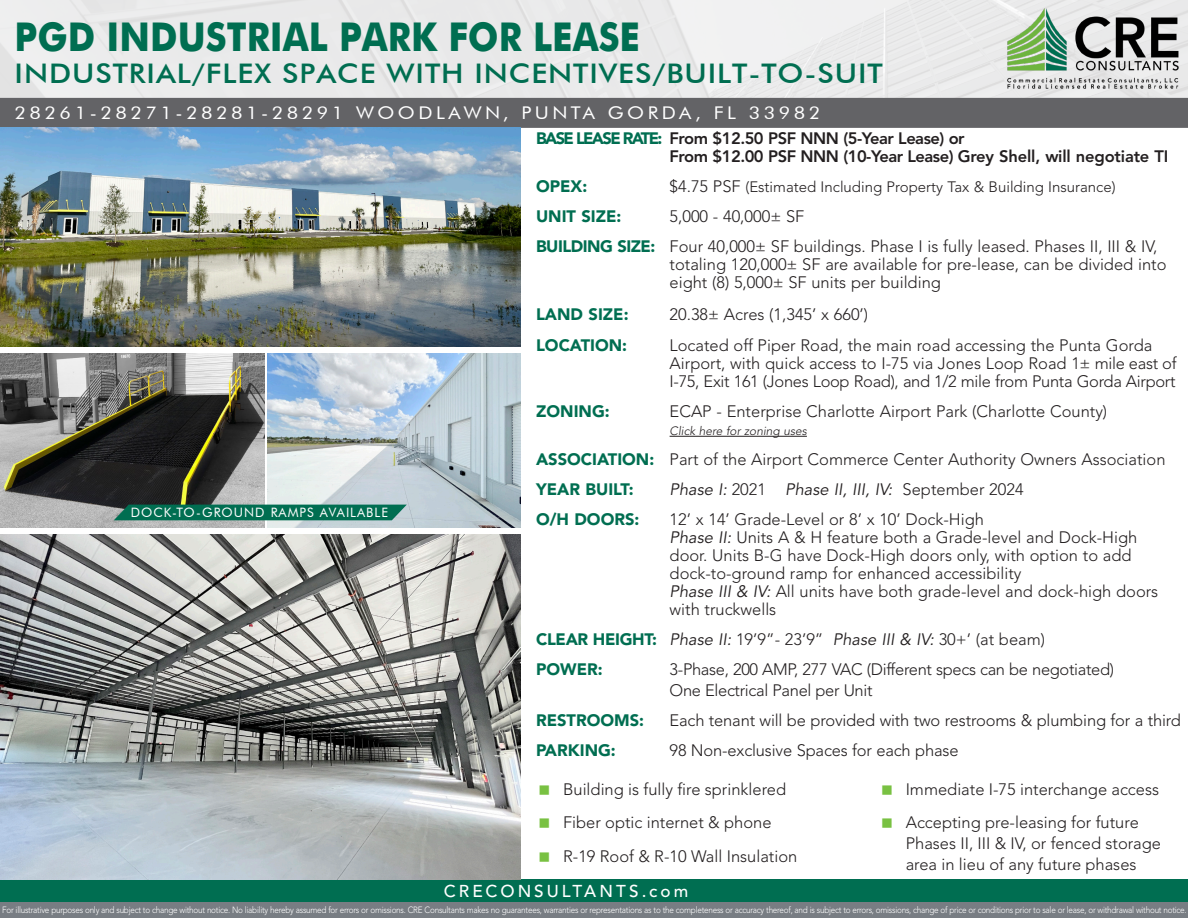
<style>
.page{position:relative;width:1188px;height:918px;background:#fff}
.page>*{position:absolute;margin:0;border:0;box-sizing:border-box;transform-origin:0 0}
.t1{font:700 39.6px "Futura";color:#006e51;scale:.91 1}
.t2{font:500 27px "Futura BT";letter-spacing:.03em;color:#006e51;scale:1.11 1}
.t3{font:17.55px "Futura BT";letter-spacing:.18em;color:#fff;scale:1.11 1}
.t4{font:500 17.1px "Avenir LT Std";letter-spacing:.18em;color:#fff}
.CopyList_FutBk_White_11_16{font:300 16.5px/18px "Avenir LT Std";color:#231f20}
.CopyList_FutBk_White_11_16-2{font:800 16.5px "Avenir LT Std";letter-spacing:-.03em;color:#231f20}
.CopyList_FutBk_White_11_16-3{font:900 16.5px "Avenir LT Std";color:#006e51}
.CopyList_FutBk_White_11_16-4{font:300 16.5px/21px "Avenir LT Std";letter-spacing:-.02em;color:#231f20}
.CopyList_FutBk_White_11_16-5{font:italic 16.5px "Avenir LT Std";color:#231f20}
.CopyList_FutBk_White_11_16-6{font:300 15px "Avenir LT Std";color:#231f20}
.CopyList_FutBk_White_11_16-7{font:12.9px "Futura BT";letter-spacing:.075em;color:#fff}
.CopyList_FutBk_White_11_16-8{font:italic 300 12px "Avenir LT Std";color:#231f20}
.t5{font:300 9px "Avenir LT Std";letter-spacing:-.03em;color:#fff;scale:.9 1}
.s1{font-weight:900;color:#006e51}
.s2{font-size:16.5px}
.s3{font-weight:300;font-style:normal}
.s4{font-weight:400;font-style:italic}
</style>
<div class="page">
<div style="left:0;top:879px;width:1188px;height:39px;background:#787d83"></div>
<div style="left:0;top:879px;width:1188px;height:22px;background:#006e51"></div>
<div style="left:0;top:0;width:1188px;height:98px;background:#eaeaea"></div>
<div style="left:0;top:98px;width:1188px;height:30px;background:#636366"></div>
<img style="left:1007px;top:8px;width:173px;height:82px">
<hr style="left:670px;top:436px;width:137px;height:1px;background:#231f20">
<img style="left:0;top:128px;width:521px;height:219px">
<img style="left:267px;top:354px;width:254px;height:173px">
<img style="left:0;top:535px;width:521px;height:344px">
<img style="left:0;top:354px;width:265px;height:173px">
<div style="left:114px;top:505px;width:293px;height:15px;background:#006e51"></div>
<h1 class="t1" style="left:15px;top:8px;width:689px">PGD INDUSTRIAL PARK FOR LEASE</h1>
<h2 class="t2" style="left:15px;top:57px;width:784px">INDUSTRIAL/FLEX SPACE WITH INCENTIVES/BUILT-TO-SUIT</h2>
<p class="t3" style="left:15px;top:102px;width:727px">28261-28271-28281-28291 WOODLAWN, PUNTA GORDA, FL 33982</p>
<p class="CopyList_FutBk_White_11_16-2" style="left:536px;top:129px;width:430px"><span class="s1">BASE LEASE RATE:</span> From $12.50 PSF NNN (5-Year Lease) or</p>
<p class="CopyList_FutBk_White_11_16-2" style="left:670px;top:147px;width:500px">From $12.00 PSF NNN (10-Year Lease) Grey Shell, will negotiate TI</p>
<p class="CopyList_FutBk_White_11_16-3" style="left:536px;top:176px;width:53px">OPEX:</p>
<p class="CopyList_FutBk_White_11_16-6" style="left:670px;top:178px;width:448px"><span class="s2">$4.75 PSF</span> (Estimated Including Property Tax &amp; Building Insurance)</p>
<p class="CopyList_FutBk_White_11_16-3" style="left:536px;top:206px;width:87px">UNIT SIZE:</p>
<p class="CopyList_FutBk_White_11_16" style="left:670px;top:207px;width:136px">5,000 - 40,000± SF</p>
<p class="CopyList_FutBk_White_11_16" style="left:670px;top:237px;width:498px;text-indent:-134px"><span class="s1">BUILDING SIZE:</span> Four 40,000± SF buildings. Phase I is fully leased. Phases II, III &amp; IV, totaling 120,000± SF are available for pre-lease, can be divided into eight (8) 5,000± SF units per building</p>
<p class="CopyList_FutBk_White_11_16-3" style="left:536px;top:304px;width:94px">LAND SIZE:</p>
<p class="CopyList_FutBk_White_11_16" style="left:670px;top:305px;width:200px">20.38± Acres (1,345’ x 660’)</p>
<p class="CopyList_FutBk_White_11_16-3" style="left:536px;top:335px;width:93px">LOCATION:</p>
<p class="CopyList_FutBk_White_11_16" style="left:670px;top:336px;width:509px">Located off Piper Road, the main road accessing the Punta Gorda<br>Airport, with quick access to I-75 via Jones Loop Road 1± mile east of<br>I-75, Exit 161 (Jones Loop Road), and 1/2 mile from Punta Gorda Airport</p>
<p class="CopyList_FutBk_White_11_16-3" style="left:536px;top:401px;width:75px">ZONING:</p>
<p class="CopyList_FutBk_White_11_16" style="left:670px;top:402px;width:439px">ECAP - Enterprise Charlotte Airport Park (Charlotte County)</p>
<p class="CopyList_FutBk_White_11_16-8" style="left:670px;top:424px;width:139px">Click here for zoning uses</p>
<p class="CopyList_FutBk_White_11_16" style="left:536px;top:450px;width:631px"><span class="s1">ASSOCIATION:</span> Part of the Airport Commerce Center Authority Owners Association</p>
<p class="CopyList_FutBk_White_11_16-3" style="left:536px;top:479px;width:99px">YEAR BUILT:</p>
<p class="CopyList_FutBk_White_11_16-5" style="left:670px;top:480px;width:355px">Phase I: <span class="s3">2021</span> Phase II, III, IV: <span class="s3">September 2024</span></p>
<p class="CopyList_FutBk_White_11_16-3" style="left:536px;top:509px;width:105px">O/H DOORS:</p>
<p class="CopyList_FutBk_White_11_16" style="left:670px;top:510px;width:316px">12’ x 14’ Grade-Level or 8’ x 10’ Dock-High</p>
<p class="CopyList_FutBk_White_11_16" style="left:670px;top:528px;width:469px"><span class="s4">Phase II:</span> Units A &amp; H feature both a Grade-level and Dock-High door. Units B-G have Dock-High doors only, with option to add dock-to-ground ramp for enhanced accessibility</p>
<p class="CopyList_FutBk_White_11_16" style="left:670px;top:582px;width:490px"><span class="s4">Phase III &amp; IV:</span> All units have both grade-level and dock-high doors with truckwells</p>
<p class="CopyList_FutBk_White_11_16" style="left:536px;top:630px;width:510px"><span class="s1">CLEAR HEIGHT:</span> <span class="s4">Phase II:</span> 19’9”- 23’9” <span class="s4">Phase III &amp; IV:</span> 30+’ (at beam)</p>
<p class="CopyList_FutBk_White_11_16-3" style="left:536px;top:659px;width:68px">POWER:</p>
<p class="CopyList_FutBk_White_11_16-4" style="left:670px;top:659px;width:446px">3-Phase, 200 AMP, 277 VAC (Different specs can be negotiated)<br>One Electrical Panel per Unit</p>
<p class="CopyList_FutBk_White_11_16-3" style="left:536px;top:710px;width:110px">RESTROOMS:</p>
<p class="CopyList_FutBk_White_11_16" style="left:670px;top:711px;width:513px">Each tenant will be provided with two restrooms &amp; plumbing for a third</p>
<p class="CopyList_FutBk_White_11_16-3" style="left:536px;top:740px;width:81px">PARKING:</p>
<p class="CopyList_FutBk_White_11_16" style="left:670px;top:741px;width:290px">98 Non-exclusive Spaces for each phase</p>
<p class="CopyList_FutBk_White_11_16" style="left:563px;top:780px;width:225px">Building is fully fire sprinklered</p>
<p class="CopyList_FutBk_White_11_16" style="left:563px;top:814px;width:210px">Fiber optic internet &amp; phone</p>
<p class="CopyList_FutBk_White_11_16" style="left:563px;top:848px;width:236px">R-19 Roof &amp; R-10 Wall Insulation</p>
<p class="CopyList_FutBk_White_11_16-7" style="left:131px;top:505px;width:259px">DOCK-TO-GROUND RAMPS AVAILABLE</p>
<p class="CopyList_FutBk_White_11_16" style="left:906px;top:780px;width:255px">Immediate I-75 interchange access</p>
<p class="CopyList_FutBk_White_11_16" style="left:906px;top:812px;width:257px;line-height:21px">Accepting pre-leasing for future<br>Phases II, III &amp; IV, or fenced storage area in lieu of any future phases</p>
<p class="t4" style="left:444px;top:881px;width:246px">CRECONSULTANTS.com</p>
<p class="t5" style="left:2px;top:904px;width:1318px">For illustrative purposes only and subject to change without notice. No liability hereby assumed for errors or omissions. CRE Consultants makes no guarantees, warranties or representations as to the completeness or accuracy thereof, and is subject to errors, omissions, change of price or conditions prior to sale or lease, or withdrawal without notice.</p>
</div>
